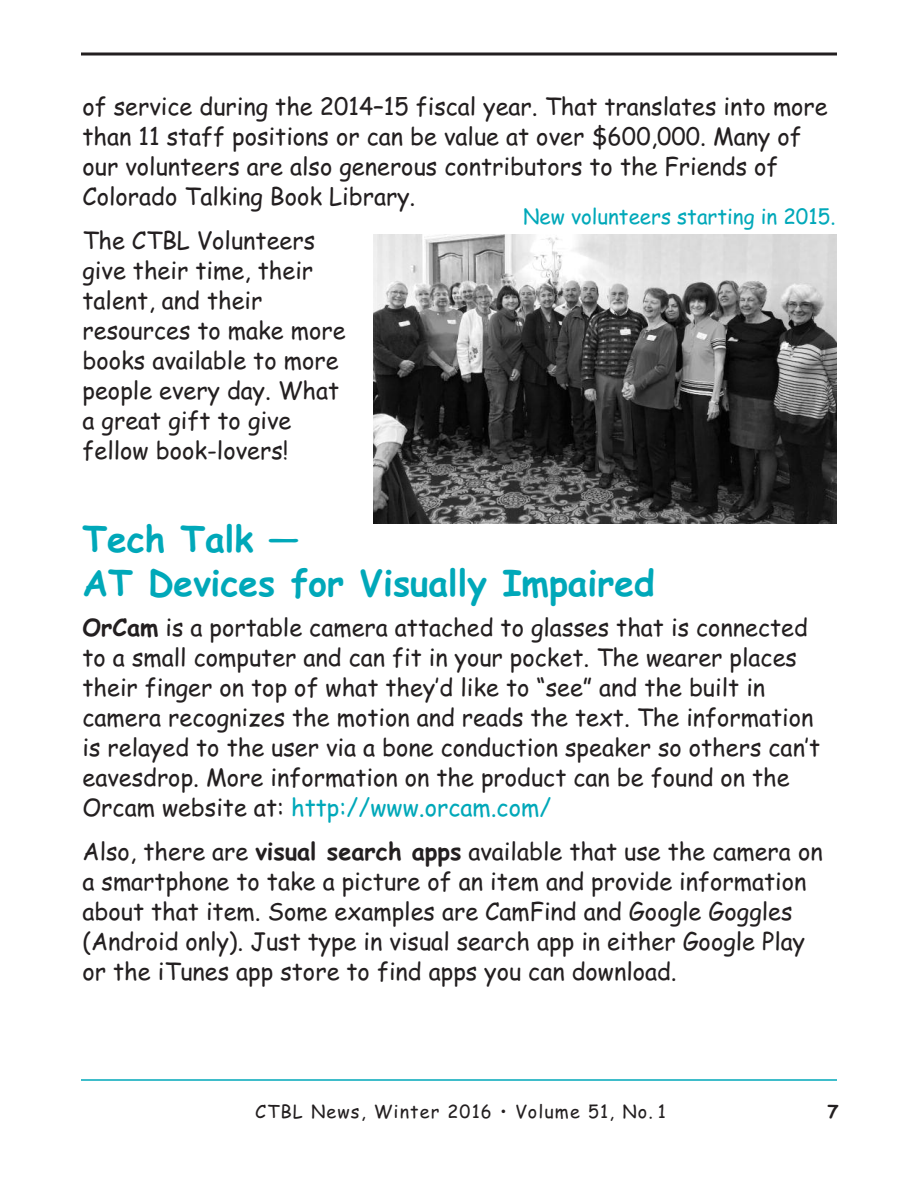
<style>
.page{position:relative;width:918px;height:1188px;background:#fff}
.page>*{position:absolute;margin:0;border:0;box-sizing:border-box;transform-origin:0 0}
.t1{font:700 36px/43.5px "Comic Sans MS";color:#00a8b9}
.t2{font:24px/30px "Comic Sans MS";color:#231f20}
.t3{font:21px "Comic Sans MS";color:#00a8b9}
.t4{font:18px "Comic Sans MS";letter-spacing:.06em;color:#231f20}
.t5{font:700 18px "Comic Sans MS";color:#231f20}
.s1{font-weight:700}
.s2{color:#00a8b9}
</style>
<div class="page">
<hr style="left:81px;top:1079px;width:756px;height:2px;background:#00a8b9">
<svg style="left:81px;top:52px;width:756px;height:4px;background:#595657"></svg>
<img style="left:373px;top:234px;width:464px;height:289px">
<p class="t2" style="left:83px;top:92px;width:747px">of service during the 2014–15 fiscal year. That translates into more than 11 staff positions or can be value at over $600,000. Many of our volunteers are also generous contributors to the Friends of Colorado Talking Book Library.</p>
<p class="t2" style="left:83px;top:225px;width:265px">The CTBL Volunteers give their time, their talent, and their resources to make more books available to more people every day. What a great gift to give fellow book-lovers!</p>
<p class="t3" style="left:523px;top:204px;width:314px">New volunteers starting in 2015.</p>
<h1 class="t1" style="left:83px;top:518px;width:574px">Tech Talk —<br>AT Devices for Visually Impaired</h1>
<p class="t2" style="left:83px;top:613px;width:739px"><span class="s1">OrCam</span> is a portable camera attached to glasses that is connected to a small computer and can fit in your pocket. The wearer places their finger on top of what they’d like to “see” and the built in camera recognizes the motion and reads the text. The information is relayed to the user via a bone conduction speaker so others can’t eavesdrop. More information on the product can be found on the Orcam website at: <span class="s2">http://www.orcam.com/</span></p>
<p class="t2" style="left:82px;top:837px;width:742px">Also, there are <span class="s1">visual search apps</span> available that use the camera on a smartphone to take a picture of an item and provide information about that item. Some examples are CamFind and Google Goggles (Android only). Just type in visual search app in either Google Play or the iTunes app store to find apps you can download.</p>
<p class="t4" style="left:255px;top:1102px;width:412px">CTBL News, Winter 2016 • Volume 51, No. 1</p>
<p class="t5" style="left:828px;top:1102px;width:12px">7</p>
</div>
